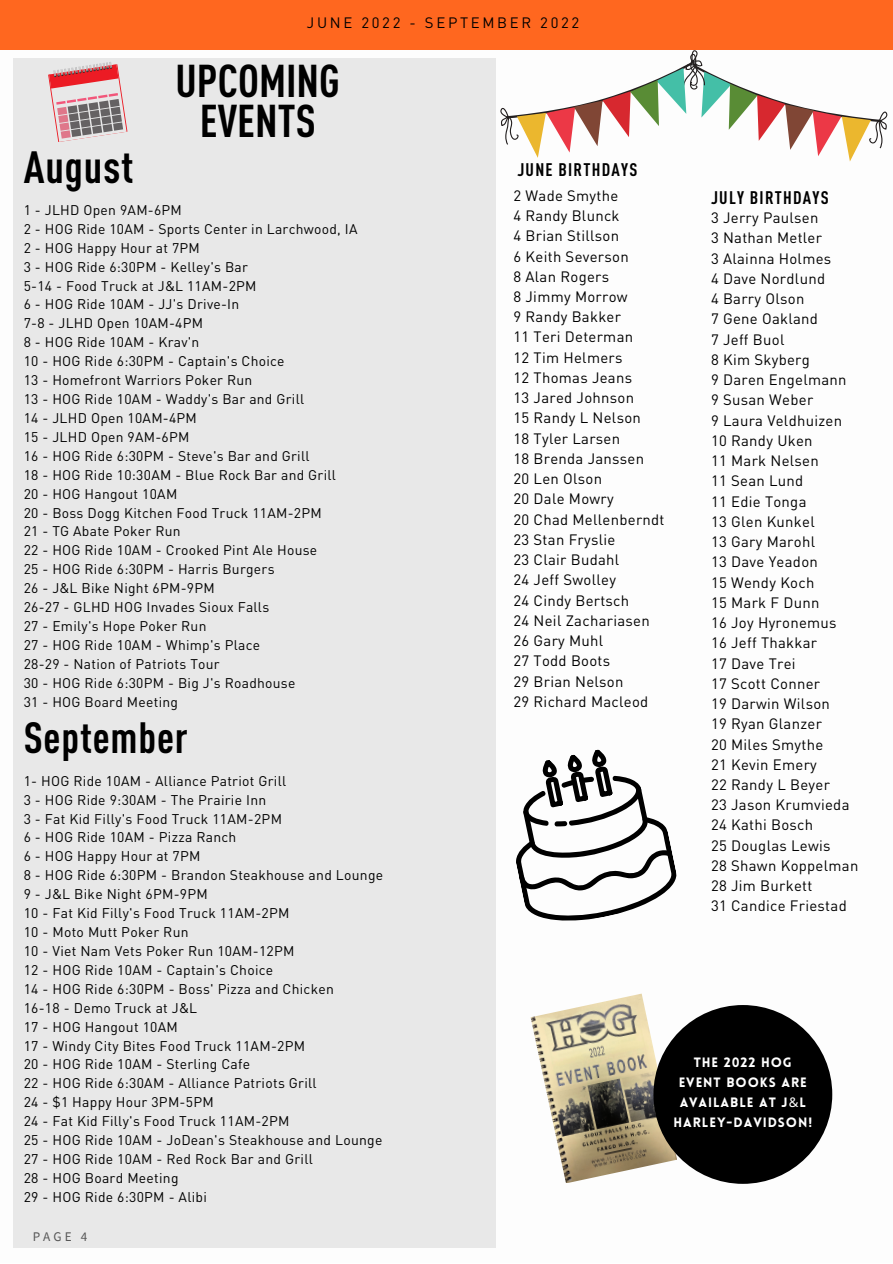
<style>
.page{position:relative;width:893px;height:1264px;background:#fff}
.page>*{position:absolute;margin:0;border:0;box-sizing:border-box;transform-origin:0 0}
.t1{font:700 condensed 45.3px/40.5px "DIN Pro";color:#000;text-align:center}
.t2{font:700 condensed 44.55px "DIN Pro";letter-spacing:.02em;color:#000}
.t3{font:700 condensed 43.05px "DIN Pro";letter-spacing:.02em;color:#000}
.t4{font:700 condensed 18px "DIN Pro";letter-spacing:.07em;color:#000}
.t5{font:14.85px/20.2px "DIN Pro";letter-spacing:.02em;color:#000}
.t6{font:14.85px "DIN Pro";letter-spacing:.18em;color:#000}
.t7{font:13.95px/18.9px "DIN Pro";letter-spacing:.02em;color:#000}
.t8{font:13.8px/18.9px "DIN Pro";letter-spacing:.02em;color:#000}
.t9{font:900 13.2px/19.8px "Lovelo";letter-spacing:.07em;color:#fff;text-align:center}
.t10{font:13.2px "Source Sans Pro";color:#000}
.s1{font-family:"Noto Sans";font-weight:400}
</style>
<div class="page">
<div style="left:14px;top:58px;width:482px;height:1189px;background:#e8e8e8"></div>
<svg style="left:500px;top:50px;width:387px;height:111px"></svg>
<div style="left:0;top:0;width:892px;height:49px;background:#ff671f"></div>
<svg style="left:48px;top:62px;width:79px;height:80px"></svg>
<svg style="left:516px;top:749px;width:161px;height:172px"></svg>
<img style="left:530px;top:993px;width:147px;height:190px">
<div style="left:653px;top:1005px;width:179px;height:178px;background:#000;border-radius:50%"></div>
<p class="t6" style="left:307px;top:16px;width:274px">JUNE 2022 - SEPTEMBER 2022</p>
<h1 class="t1" style="left:176px;top:65px;width:166px">UPCOMING<br>EVENTS</h1>
<h2 class="t2" style="left:24px;top:148px;width:111px">August</h2>
<p class="t8" style="left:24px;top:202px;width:335px">1 - JLHD Open 9AM-6PM<br>2 - HOG Ride 10AM - Sports Center in Larchwood, IA<br>2 - HOG Happy Hour at 7PM<br>3 - HOG Ride 6:30PM - Kelley's Bar<br>5-14 - Food Truck at J&amp;L 11AM-2PM<br>6 - HOG Ride 10AM - JJ's Drive-In<br>7-8 - JLHD Open 10AM-4PM<br>8 - HOG Ride 10AM - Krav'n<br>10 - HOG Ride 6:30PM - Captain's Choice<br>13 - Homefront Warriors Poker Run<br>13 - HOG Ride 10AM - Waddy's Bar and Grill<br>14 - JLHD Open 10AM-4PM<br>15 - JLHD Open 9AM-6PM<br>16 - HOG Ride 6:30PM - Steve's Bar and Grill<br>18 - HOG Ride 10:30AM - Blue Rock Bar and Grill<br>20 - HOG Hangout 10AM<br>20 - Boss Dogg Kitchen Food Truck 11AM-2PM<br>21 - TG Abate Poker Run<br>22 - HOG Ride 10AM - Crooked Pint Ale House<br>25 - HOG Ride 6:30PM - Harris Burgers<br>26 - J&amp;L Bike Night 6PM-9PM<br>26-27 - GLHD HOG Invades Sioux Falls<br>27 - Emily's Hope Poker Run<br>27 - HOG Ride 10AM - Whimp's Place<br>28-29 - Nation of Patriots Tour<br>30 - HOG Ride 6:30PM - Big J's Roadhouse<br>31 - HOG Board Meeting</p>
<h3 class="t3" style="left:24px;top:720px;width:166px">September</h3>
<p class="t7" style="left:24px;top:772px;width:361px">1- HOG Ride 10AM - Alliance Patriot Grill<br>3 - HOG Ride 9:30AM - The Prairie Inn<br>3 - Fat Kid Filly's Food Truck 11AM-2PM<br>6 - HOG Ride 10AM - Pizza Ranch<br>6 - HOG Happy Hour at 7PM<br>8 - HOG Ride 6:30PM - Brandon Steakhouse and Lounge 9 - J&amp;L Bike Night 6PM-9PM<br>10 - Fat Kid Filly's Food Truck 11AM-2PM<br>10 - Moto Mutt Poker Run<br>10 - Viet Nam Vets Poker Run 10AM-12PM<br>12 - HOG Ride 10AM - Captain's Choice<br>14 - HOG Ride 6:30PM - Boss' Pizza and Chicken<br>16-18 - Demo Truck at J&amp;L<br>17 - HOG Hangout 10AM<br>17 - Windy City Bites Food Truck 11AM-2PM<br>20 - HOG Ride 10AM - Sterling Cafe<br>22 - HOG Ride 6:30AM - Alliance Patriots Grill<br>24 - $1 Happy Hour 3PM-5PM<br>24 - Fat Kid Filly's Food Truck 11AM-2PM<br>25 - HOG Ride 10AM - JoDean's Steakhouse and Lounge 27 - HOG Ride 10AM - Red Rock Bar and Grill<br>28 - HOG Board Meeting<br>29 - HOG Ride 6:30PM - Alibi</p>
<p class="t10" style="left:33px;top:1228px;width:56px">PAGE 4</p>
<p class="t4" style="left:517px;top:162px;width:121px">JUNE BIRTHDAYS</p>
<p class="t5" style="left:513px;top:187px;width:152px">2 Wade Smythe<br>4 Randy Blunck<br>4 Brian Stillson<br>6 Keith Severson<br>8 Alan Rogers<br>8 Jimmy Morrow<br>9 Randy Bakker<br>11 Teri Determan<br>12 Tim Helmers<br>12 Thomas Jeans<br>13 Jared Johnson<br>15 Randy L Nelson<br>18 Tyler Larsen<br>18 Brenda Janssen<br>20 Len Olson<br>20 Dale Mowry<br>20 Chad Mellenberndt<br>23 Stan Fryslie<br>23 Clair Budahl<br>24 Jeff Swolley<br>24 Cindy Bertsch<br>24 Neil Zachariasen<br>26 Gary Muhl<br>27 Todd Boots<br>29 Brian Nelson<br>29 Richard Macleod</p>
<p class="t4" style="left:711px;top:190px;width:119px">JULY BIRTHDAYS</p>
<p class="t5" style="left:711px;top:209px;width:149px">3 Jerry Paulsen<br>3 Nathan Metler<br>3 Alainna Holmes<br>4 Dave Nordlund<br>4 Barry Olson<br>7 Gene Oakland<br>7 Jeff Buol<br>8 Kim Skyberg<br>9 Daren Engelmann<br>9 Susan Weber<br>9 Laura Veldhuizen<br>10 Randy Uken<br>11 Mark Nelsen<br>11 Sean Lund<br>11 Edie Tonga<br>13 Glen Kunkel<br>13 Gary Marohl<br>13 Dave Yeadon<br>15 Wendy Koch<br>15 Mark F Dunn<br>16 Joy Hyronemus<br>16 Jeff Thakkar<br>17 Dave Trei<br>17 Scott Conner<br>19 Darwin Wilson<br>19 Ryan Glanzer<br>20 Miles Smythe<br>21 Kevin Emery<br>22 Randy L Beyer<br>23 Jason Krumvieda<br>24 Kathi Bosch<br>25 Douglas Lewis<br>28 Shawn Koppelman<br>28 Jim Burkett<br>31 Candice Friestad</p>
<p class="t9" style="left:673px;top:1054px;width:140px">THE 2022 HOG<br>EVENT BOOKS ARE<br>AVAILABLE AT J<span class="s1">&amp;</span>L<br>HARLEY-DAVIDSON!</p>
</div>
